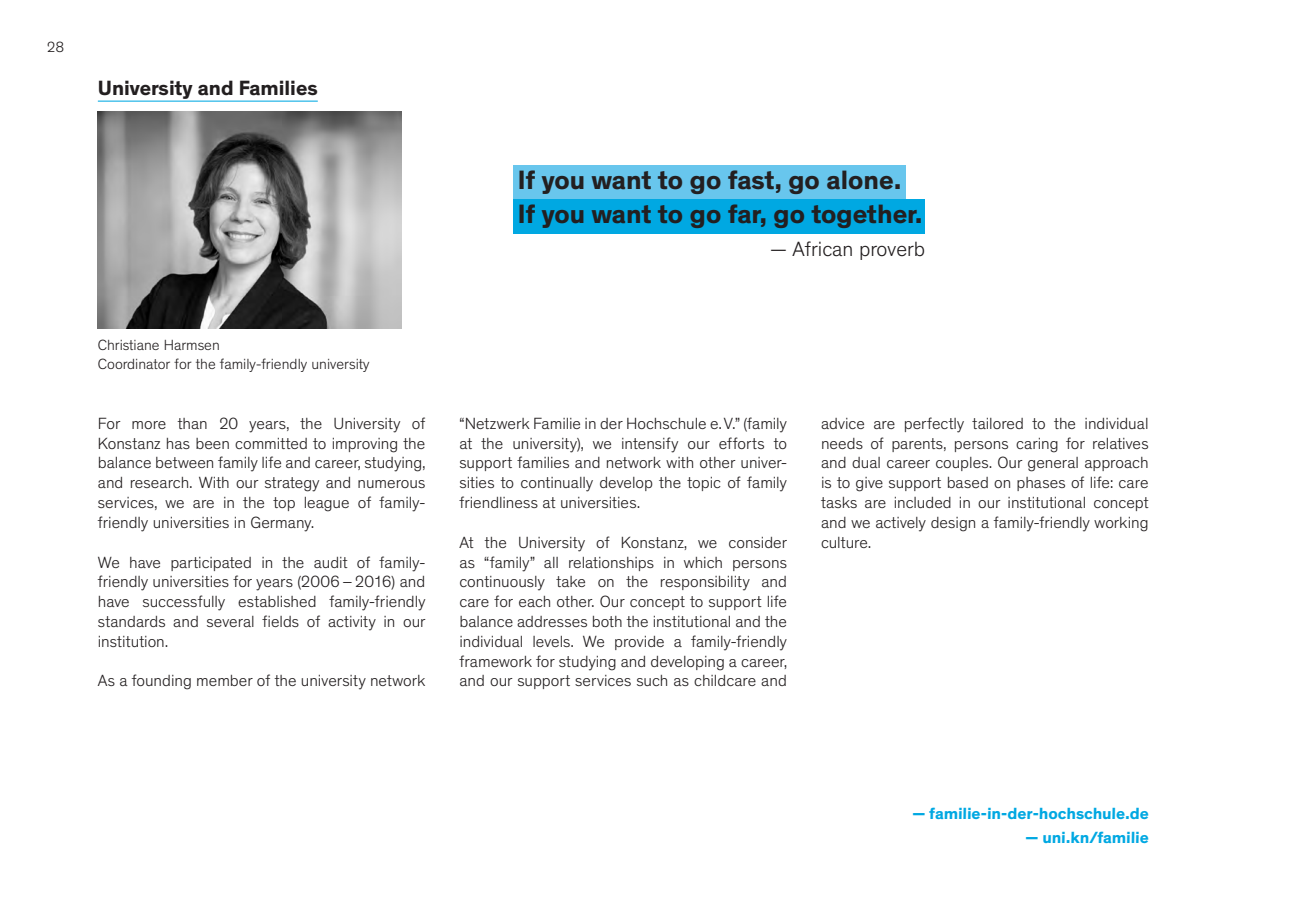
<style>
.page{position:relative;width:1289px;height:919px;background:#fff}
.page>*{position:absolute;margin:0;border:0;box-sizing:border-box;transform-origin:0 0}
.t1{font:700 27px/34.5px "Theinhardt";color:#231f20}
.Überschrift_Artikel{font:700 21px "Theinhardt";color:#231f20}
.t2{font:300 21px "Theinhardt";color:#231f20}
.t3{font:300 16.5px/19.8px "Theinhardt";color:#231f20;text-align:justify}
.t4{font:700 16.5px "Theinhardt";color:#00a8e2}
.t5{font:300 15px/19.8px "Theinhardt";color:#231f20}
</style>
<div class="page">
<hr style="left:98px;top:101px;width:220px;height:1px;background:#00a8e2">
<img style="left:98px;top:111px;width:303px;height:217px">
<div style="left:513px;top:166px;width:393px;height:34px;background:#68c6ed"></div>
<div style="left:513px;top:200px;width:412px;height:34px;background:#00a8e2"></div>
<p class="t5" style="left:47px;top:38px;width:19px">28</p>
<p class="Überschrift_Artikel" style="left:98px;top:75px;width:221px">University and Families</p>
<p class="t5" style="left:98px;top:335px;width:273px">Christiane Harmsen<br>Coordinator for the family-friendly university</p>
<p class="t3" style="left:98px;top:413px;width:329px">For more than 20 years, the University of Konstanz has been committed to improving the balance between family life and career, studying, and research. With our strategy and numerous services, we are in the top league of family&shy;friendly universities in Germany.</p>
<p class="t3" style="left:98px;top:552px;width:329px">We have participated in the audit of family&shy;friendly universities for years (2006–2016) and have successfully established family-friendly standards and several fields of activity in our institution.</p>
<p class="t3" style="left:98px;top:671px;width:329px">As a founding member of the university network</p>
<p class="t1" style="left:518px;top:163px;width:406px">If you want to go fast, go alone.<br>If you want to go far, go together.</p>
<p class="t2" style="left:770px;top:237px;width:156px">— African proverb</p>
<p class="t3" style="left:459px;top:413px;width:329px">“Netzwerk Familie in der Hochschule e.V.” (family at the university), we intensify our efforts to support families and network with other univer&shy;sities to continually develop the topic of family friendliness at universities.</p>
<p class="t3" style="left:459px;top:532px;width:329px">At the University of Konstanz, we consider as “family” all relationships in which persons continuously take on the responsibility and care for each other. Our concept to support life balance addresses both the institutional and the individual levels. We provide a family-friendly framework for studying and developing a career, and our support services such as childcare and</p>
<p class="t3" style="left:821px;top:413px;width:329px">advice are perfectly tailored to the individual needs of parents, persons caring for relatives and dual career couples. Our general approach is to give support based on phases of life: care tasks are included in our institutional concept and we actively design a family-friendly working culture.</p>
<p class="t4" style="left:912px;top:803px;width:238px">— familie-in-der-hochschule.de</p>
<p class="t4" style="left:1025px;top:827px;width:125px">— uni.kn/familie</p>
</div>
